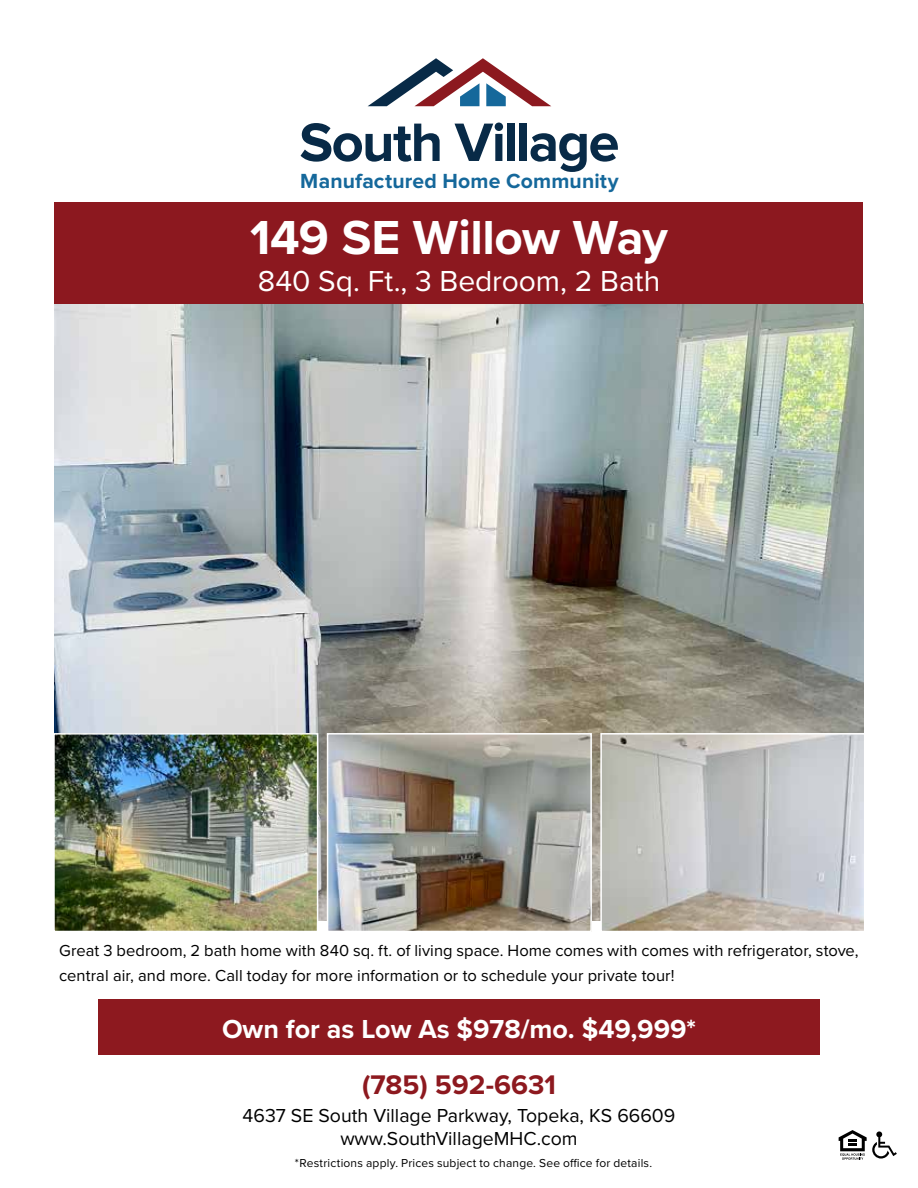
<style>
.page{position:relative;width:918px;height:1188px;background:#fff}
.page>*{position:absolute;margin:0;border:0;box-sizing:border-box;transform-origin:0 0}
.t1{font:700 56.1px "Proxima Nova";letter-spacing:-.03em;color:#082a47}
.t2{font:700 49.5px "Proxima Nova";letter-spacing:-.01em;color:#fff}
.t3{font:30px "Proxima Nova";color:#fff}
.t4{font:700 27.9px "Proxima Nova";color:#8d191f}
.t5{font:700 27px "Proxima Nova";color:#fff}
.t6{font:700 21.15px "Proxima Nova";letter-spacing:.01em;color:#15689b}
.t7{font:19.5px/23.4px "Proxima Nova";color:#000;text-align:center}
.t8{font:16.5px/25.5px "Proxima Nova";letter-spacing:.005em;color:#000}
.t9{font:12px "Proxima Nova";letter-spacing:.015em;color:#000}
</style>
<div class="page">
<img style="left:55px;top:304px;width:809px;height:616px">
<img style="left:56px;top:736px;width:259px;height:193px">
<div style="left:53px;top:733px;width:265px;height:199px;border:2px solid #fff"></div>
<img style="left:330px;top:736px;width:259px;height:193px">
<div style="left:327px;top:733px;width:265px;height:199px;border:2px solid #fff"></div>
<img style="left:603px;top:736px;width:259px;height:193px">
<div style="left:600px;top:733px;width:265px;height:199px;border:2px solid #fff"></div>
<div style="left:55px;top:202px;width:808px;height:102px;background:#8c181f"></div>
<svg style="left:368px;top:58px;width:183px;height:48px"></svg>
<svg style="left:839px;top:1130px;width:58px;height:30px"></svg>
<div style="left:98px;top:1000px;width:722px;height:55px;background:#8d191f"></div>
<h1 class="t1" style="left:299px;top:110px;width:322px">South Village</h1>
<p class="t6" style="left:300px;top:169px;width:320px">Manufactured Home Community</p>
<h2 class="t2" style="left:250px;top:201px;width:419px">149 SE Willow Way</h2>
<h3 class="t3" style="left:258px;top:259px;width:404px">840 Sq. Ft., 3 Bedroom, 2 Bath</h3>
<p class="t8" style="left:59px;top:937px;width:801px">Great 3 bedroom, 2 bath home with 840 sq. ft. of living space. Home comes with comes with refrigerator, stove, central air, and more. Call today for more information or to schedule your private tour!</p>
<h3 class="t5" style="left:222px;top:1009px;width:475px">Own for as Low As $978/mo. $49,999*</h3>
<h3 class="t4" style="left:362px;top:1064px;width:195px">(785) 592-6631</h3>
<p class="t7" style="left:243px;top:1103px;width:434px">4637 SE South Village Parkway, Topeka, KS 66609 www.SouthVillageMHC.com</p>
<p class="t9" style="left:295px;top:1154px;width:359px">*Restrictions apply. Prices subject to change. See office for details.</p>
</div>
